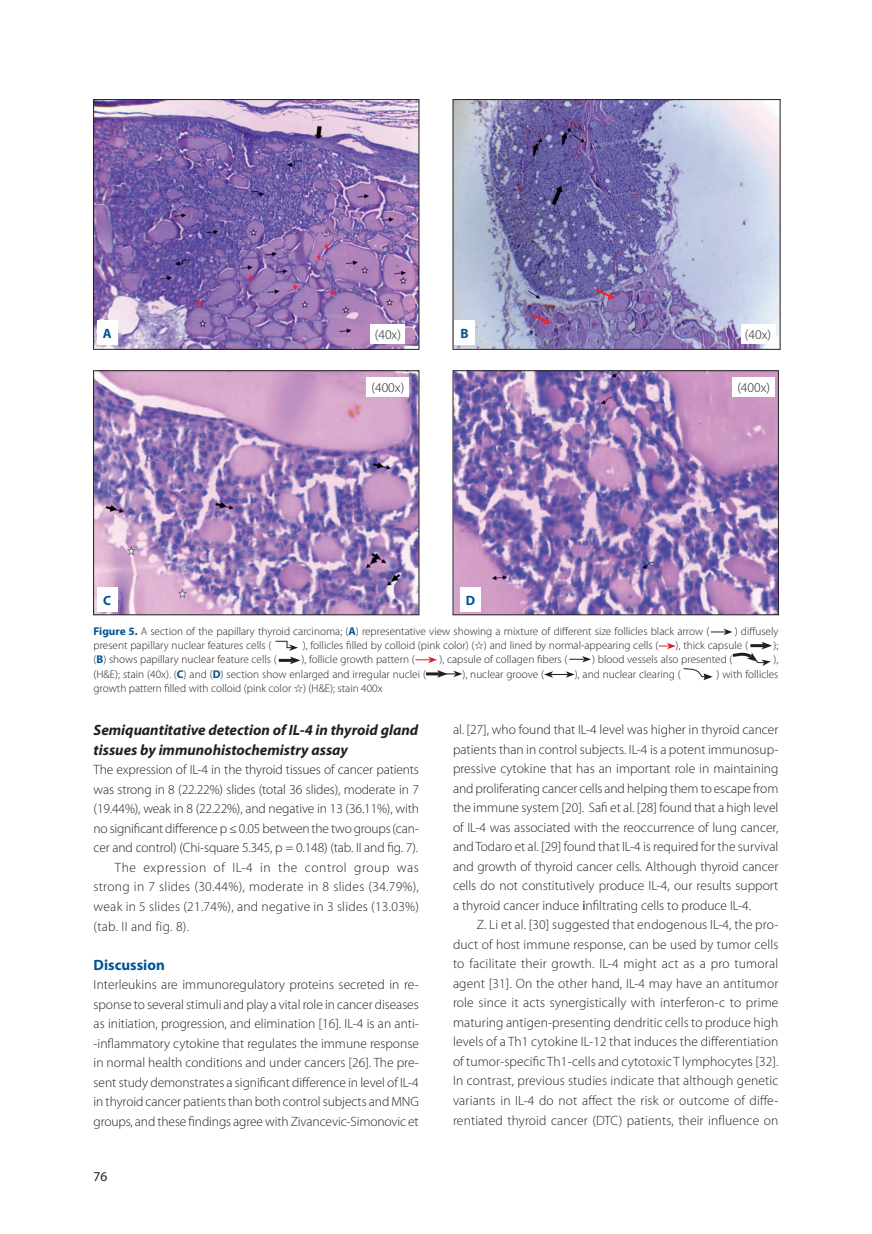
<style>
.page{position:relative;width:872px;height:1234px;background:#fff}
.page>*{position:absolute;margin:0;border:0;box-sizing:border-box;transform-origin:0 0}
._12_Srodtytul_2{font:italic 700 15px/19.5px "Myriad Pro";color:#231f20}
._12_Srodtytul_1{font:700 15px "Myriad Pro";color:#005495}
._08_Tekst_bez_wcieci{font:300 13.5px/19.5px "Myriad Pro";letter-spacing:-.01em;color:#231f20;text-align:justify}
._08_Tekst{font:300 13.5px/19.5px "Myriad Pro";letter-spacing:.01em;color:#231f20;text-align:justify}
._15_Rycina_podpis{font:700 13.5px "Myriad Pro";color:#005495}
.t1{font:13.5px "Myriad Pro";color:#231f20}
._15_Rycina_podpis-2{font:300 11.25px "Myriad Pro";color:#231f20}
.s1{font-weight:700;color:#005495}
.s2{font-weight:400}
</style>
<div class="page">
<svg style="left:426px;top:670px;width:36px;height:7px"></svg>
<svg style="left:544px;top:671px;width:30px;height:6px"></svg>
<svg style="left:275px;top:640px;width:23px;height:10px"></svg>
<svg style="left:659px;top:643px;width:17px;height:6px"></svg>
<svg style="left:732px;top:642px;width:40px;height:24px"></svg>
<svg style="left:279px;top:656px;width:21px;height:8px"></svg>
<svg style="left:415px;top:656px;width:22px;height:7px"></svg>
<svg style="left:569px;top:656px;width:22px;height:6px"></svg>
<svg style="left:683px;top:668px;width:30px;height:12px"></svg>
<img style="left:95px;top:101px;width:322px;height:246px">
<div style="left:93px;top:99px;width:326px;height:250px;border:1px solid #231f20"></div>
<img style="left:95px;top:372px;width:322px;height:241px">
<div style="left:93px;top:370px;width:326px;height:245px;border:1px solid #231f20"></div>
<img style="left:455px;top:101px;width:323px;height:246px">
<img style="left:455px;top:372px;width:321px;height:241px">
<div style="left:453px;top:370px;width:325px;height:245px;border:1px solid #231f20"></div>
<div style="left:97px;top:320px;width:20px;height:25px;background:#fff"></div>
<div style="left:97px;top:587px;width:20px;height:25px;background:#fff"></div>
<div style="left:460px;top:587px;width:20px;height:25px;background:#fff"></div>
<div style="left:454px;top:320px;width:21px;height:25px;background:#fff"></div>
<div style="left:367px;top:377px;width:42px;height:20px;background:#fff"></div>
<div style="left:371px;top:324px;width:34px;height:20px;background:#fff"></div>
<div style="left:741px;top:324px;width:34px;height:20px;background:#fff"></div>
<div style="left:732px;top:377px;width:43px;height:20px;background:#fff"></div>
<svg style="left:710px;top:628px;width:23px;height:7px"></svg>
<p class="_15_Rycina_podpis" style="left:103px;top:324px;width:10px">A</p>
<p class="_15_Rycina_podpis" style="left:460px;top:324px;width:10px">B</p>
<p class="_08_Tekst_bez_wcieci" style="left:375px;top:325px;width:28px">(40x)</p>
<p class="_08_Tekst_bez_wcieci" style="left:745px;top:325px;width:28px">(40x)</p>
<p class="_08_Tekst_bez_wcieci" style="left:371px;top:378px;width:34px">(400x)</p>
<p class="_08_Tekst_bez_wcieci" style="left:737px;top:378px;width:34px">(400x)</p>
<p class="_15_Rycina_podpis" style="left:103px;top:591px;width:10px">C</p>
<p class="_15_Rycina_podpis" style="left:465px;top:591px;width:11px">D</p>
<p class="_15_Rycina_podpis-2" style="left:94px;top:624px;width:617px"><span class="s1">Figure 5.</span> A section of the papillary thyroid carcinoma; (<span class="s1">A</span>) representative view showing a mixture of different size follicles black arrow (</p>
<p class="_15_Rycina_podpis-2" style="left:734px;top:624px;width:45px">) diffusely</p>
<p class="_15_Rycina_podpis-2" style="left:94px;top:638px;width:179px">present papillary nuclear features cells (</p>
<p class="_15_Rycina_podpis-2" style="left:303px;top:638px;width:357px">), follicles filled by colloid (pink color) (☆) and lined by normal-appearing cells (</p>
<p class="_15_Rycina_podpis-2" style="left:675px;top:638px;width:74px">), thick capsule (</p>
<p class="_15_Rycina_podpis-2" style="left:773px;top:638px;width:6px">);</p>
<p class="_15_Rycina_podpis-2" style="left:94px;top:652px;width:185px">(<span class="s1">B</span>) shows papillary nuclear feature cells (</p>
<p class="_15_Rycina_podpis-2" style="left:301px;top:652px;width:115px">), follicle growth pattern (</p>
<p class="_15_Rycina_podpis-2" style="left:439px;top:652px;width:129px">), capsule of collagen fibers (</p>
<p class="_15_Rycina_podpis-2" style="left:592px;top:652px;width:142px">) blood vessels also presented (</p>
<p class="_15_Rycina_podpis-2" style="left:773px;top:652px;width:6px">),</p>
<p class="_15_Rycina_podpis-2" style="left:94px;top:667px;width:334px">(H&amp;E); stain (40x). (<span class="s1">C</span>) and (<span class="s1">D</span>) section show enlarged and irregular nuclei (</p>
<p class="_15_Rycina_podpis-2" style="left:462px;top:667px;width:83px">), nuclear groove (</p>
<p class="_15_Rycina_podpis-2" style="left:574px;top:667px;width:108px">), and nuclear clearing (</p>
<p class="_15_Rycina_podpis-2" style="left:716px;top:667px;width:63px">) with follicles</p>
<p class="_15_Rycina_podpis-2" style="left:94px;top:681px;width:290px">growth pattern filled with colloid (pink color ☆) (H&amp;E); stain 400x</p>
<p class="_12_Srodtytul_2" style="left:94px;top:720px;width:326px">Semiquantitative detection of IL-4 in thyroid gland tissues by immunohistochemistry assay</p>
<p class="_08_Tekst_bez_wcieci" style="left:94px;top:759px;width:327px">The expression of IL-4 in the thyroid tissues of cancer patients was strong in 8 (22.22%) slides (total 36 slides), moderate in 7 (19.44%), weak in 8 (22.22%), and negative in 13 (36.11%), with no significant difference p ≤ 0.05 between the two groups (can&shy;cer and control) (Chi-square 5.345, p = 0.148) (tab. II and fig. 7).</p>
<p class="_08_Tekst" style="left:94px;top:857px;width:327px;text-indent:21px">The expression of IL-4 in the control group was strong in 7 slides (30.44%), moderate in 8 slides (34.79%), weak in 5 slides (21.74%), and negative in 3 slides (13.03%) (tab. II and fig. 8).</p>
<p class="_12_Srodtytul_1" style="left:94px;top:954px;width:73px">Discussion</p>
<p class="_08_Tekst_bez_wcieci" style="left:94px;top:974px;width:327px">Interleukins are immunoregulatory proteins secreted in re&shy;sponse to several stimuli and play a vital role in cancer diseases as initiation, progression, and elimination [16]. IL-4 is an anti--inflammatory cytokine that regulates the immune response in normal health conditions and under cancers [26]. The pre&shy;sent study demonstrates a significant difference in level of IL-4 in thyroid cancer patients than both control subjects and MNG groups, and these findings agree with Zivancevic-Simonovic et</p>
<p class="_08_Tekst_bez_wcieci" style="left:453px;top:719px;width:327px">al. [27], who found that IL-4 level was higher in thyroid cancer patients than in control subjects. IL-4 is a potent immunosup&shy;pressive cytokine that has an important role in maintaining and proliferating cancer cells and helping them to escape from the immune system [20]. Safi et al. [28] found that a high level of IL-4 was associated with the reoccurrence of lung cancer, and Todaro et al. [29] found that IL-4 is required for the survival and growth of thyroid cancer cells. Although thyroid cancer cells do not constitutively produce IL-4, our results support a thyroid cancer induce <span class="s2">i</span>nfiltrating cells to produce IL-4.</p>
<p class="_08_Tekst" style="left:453px;top:914px;width:327px;text-indent:24px">Z. Li et al. [30] suggested that endogenous IL-4, the pro&shy;duct of host immune response, can be used by tumor cells to facilitate their growth. IL-4 might act as a pro tumoral agent [31]. On the other hand, IL-4 may have an antitumor role since it acts synergistically with interferon-c to prime maturing antigen-presenting dendritic cells to produce high levels of a Th1 cytokine IL-12 that induces the differentiation of tumor-specific Th1-cells and cytotoxic T lymphocytes [32].<br>In contrast, previous studies indicate that although genetic variants in IL-4 do not affect the risk or outcome of diffe&shy;rentiated thyroid cancer (DTC) patients, their influence on</p>
<p class="t1" style="left:94px;top:1168px;width:15px">76</p>
</div>
